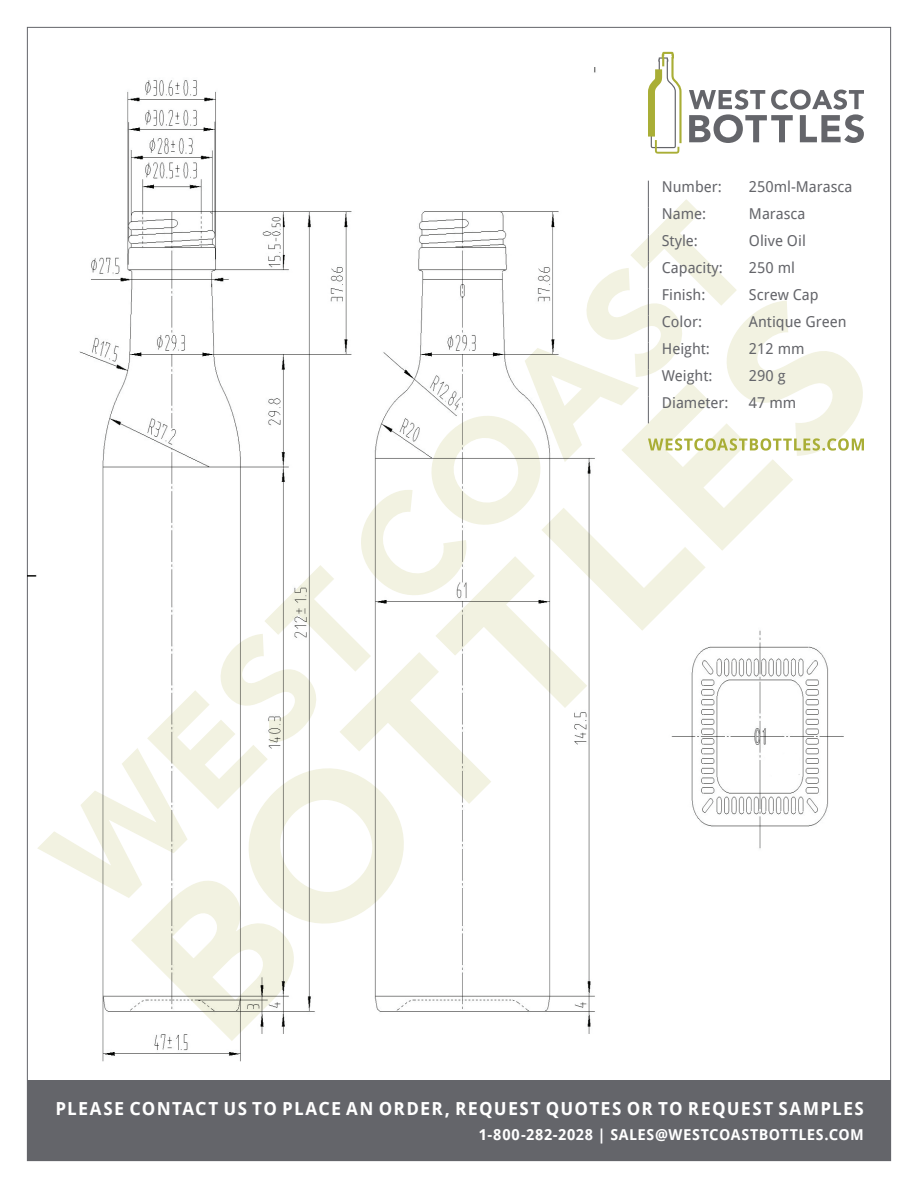
<style>
.page{position:relative;width:918px;height:1188px;background:#fff}
.page>*{position:absolute;margin:0;border:0;box-sizing:border-box;transform-origin:0 0}
.t1{font:700 18px "Droid Sans";letter-spacing:.07em;color:#fff}
.t2{font:15px "Droid Sans";color:#64656a}
.t3{font:700 15px "Droid Sans";letter-spacing:.04em;color:#fff}
</style>
<div class="page">
<div style="left:27px;top:1080px;width:864px;height:81px;background:#64656a"></div>
<svg style="left:648px;top:52px;width:34px;height:102px"></svg>
<svg style="left:689px;top:90px;width:175px;height:53px"></svg>
<svg style="left:615px;top:181px;width:249px;height:450px"></svg>
<img style="left:27px;top:67px;width:588px;height:1005px">
<img style="left:658px;top:619px;width:201px;height:230px">
<p class="t2" style="left:662px;top:178px;width:62px">Number:</p>
<p class="t2" style="left:749px;top:178px;width:105px">250ml-Marasca</p>
<p class="t2" style="left:662px;top:205px;width:46px">Name:</p>
<p class="t2" style="left:749px;top:205px;width:58px">Marasca</p>
<p class="t2" style="left:662px;top:232px;width:38px">Style:</p>
<p class="t2" style="left:749px;top:232px;width:58px">Olive Oil</p>
<p class="t2" style="left:662px;top:259px;width:63px">Capacity:</p>
<p class="t2" style="left:749px;top:259px;width:48px">250 ml</p>
<p class="t2" style="left:662px;top:286px;width:45px">Finish:</p>
<p class="t2" style="left:749px;top:286px;width:71px">Screw Cap</p>
<p class="t2" style="left:662px;top:313px;width:42px">Color:</p>
<p class="t2" style="left:749px;top:313px;width:99px">Antique Green</p>
<p class="t2" style="left:662px;top:340px;width:50px">Height:</p>
<p class="t2" style="left:749px;top:340px;width:57px">212 mm</p>
<p class="t2" style="left:662px;top:367px;width:52px">Weight:</p>
<p class="t2" style="left:749px;top:367px;width:38px">290 g</p>
<p class="t2" style="left:662px;top:394px;width:68px">Diameter:</p>
<p class="t2" style="left:749px;top:394px;width:49px">47 mm</p>
<p class="t1" style="left:55px;top:1098px;width:810px">PLEASE CONTACT US TO PLACE AN ORDER, REQUEST QUOTES OR TO REQUEST SAMPLES</p>
<p class="t3" style="left:479px;top:1126px;width:387px">1-800-282-2028 | SALES@WESTCOASTBOTTLES.COM</p>
</div>
